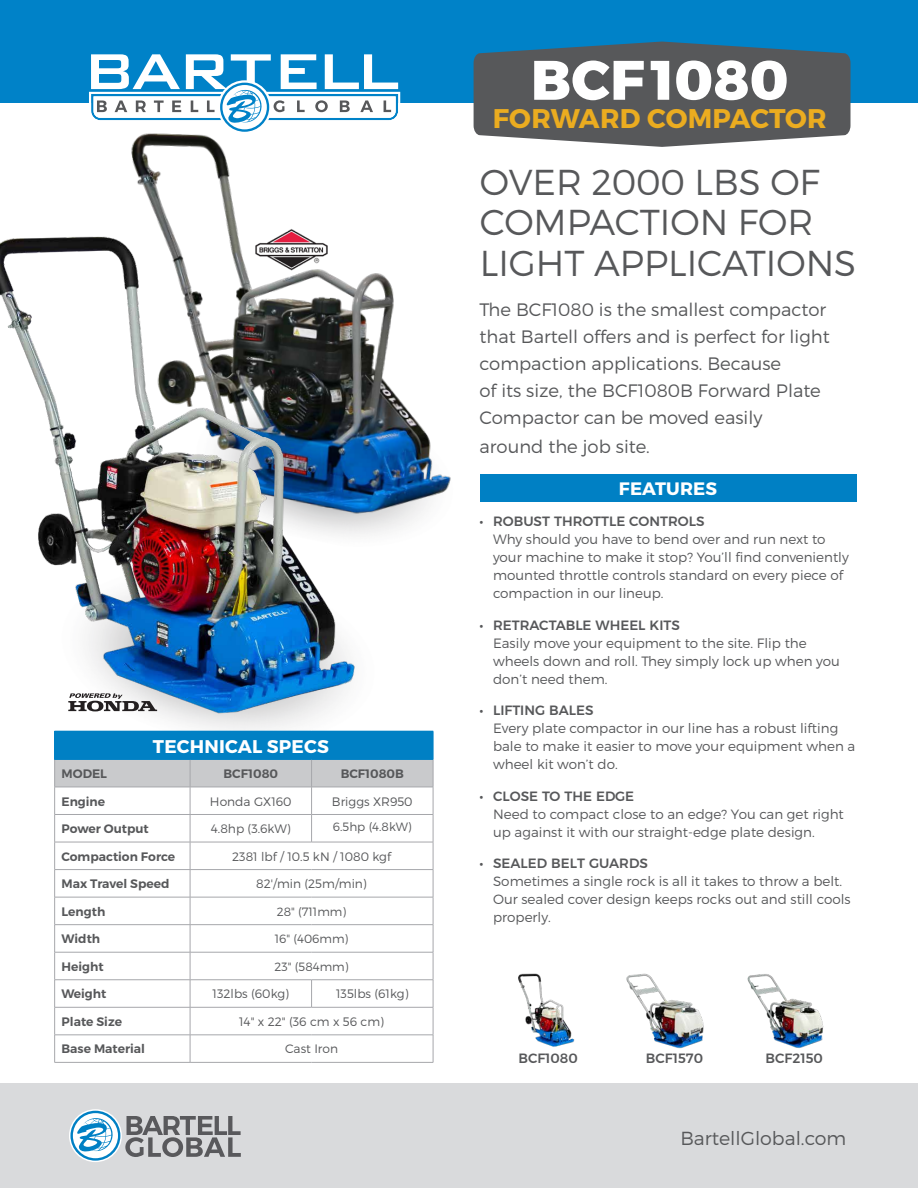
<style>
.page{position:relative;width:918px;height:1188px;background:#fff}
.page>*{position:absolute;margin:0;border:0;box-sizing:border-box;transform-origin:0 0}
.SPEC_SHEET_-_title{font:800 55.5px "Montserrat";letter-spacing:.005em;color:#fff}
.SPEC_SHEET_-_title-2{font:300 36px/40.5px "Montserrat";color:#57585a}
.SPEC_SHEET_-_subtitl{font:700 27px "Montserrat";letter-spacing:.01em;color:#ebac20}
.SPEC_SHEET_-_head{font:300 18.9px "Montserrat";color:#57585a}
.t1{font:700 18.3px "Montserrat";letter-spacing:.01em;color:#fff}
.SPEC_SHEET_-_blurb{font:300 18px/27.3px "Montserrat";color:#57585a}
.t2{font:700 18px "Montserrat";letter-spacing:.01em;color:#fff}
.t3{font:300 13.5px/18px "Montserrat";color:#57585a}
.series_caption{font:500 13.5px "Montserrat";color:#57585a}
.TECHNICAL_SPECS_body{font:300 12.3px "Montserrat";color:#57585a}
.TECHNICAL_SPECS_-_RO{font:600 12.3px "Montserrat";color:#57585a}
.TECHNICAL_SPECS_body-2{font:300 12px "Montserrat";color:#57585a}
.SPECS_TABLE_2{font:300 12px "Montserrat";color:#57585a}
.s1{font-weight:500}
</style>
<div class="page">
<img style="left:131px;top:118px;width:351px;height:411px">
<div style="left:480px;top:474px;width:376px;height:27px;background:#0080c4"></div>
<div style="left:0;top:0;width:918px;height:103px;background:#0082c8"></div>
<svg style="left:474px;top:42px;width:377px;height:105px;background:#5c6469"></svg>
<svg style="left:89px;top:54px;width:311px;height:78px"></svg>
<div style="left:0;top:1083px;width:918px;height:105px;background:#d9dadc"></div>
<svg style="left:70px;top:1111px;width:171px;height:50px"></svg>
<img style="left:0;top:213px;width:387px;height:518px">
<hr style="left:190px;top:1062px;width:122px;height:1px;background:#a6a7ab">
<hr style="left:312px;top:1062px;width:121px;height:1px;background:#a6a7ab">
<hr style="left:54px;top:1062px;width:136px;height:1px;background:#a6a7ab">
<svg style="left:54px;top:731px;width:380px;height:331px"></svg>
<hr style="left:54px;top:869px;width:136px;height:1px;background:#a6a7ab">
<img style="left:518px;top:973px;width:57px;height:74px">
<img style="left:626px;top:973px;width:78px;height:76px">
<img style="left:747px;top:974px;width:77px;height:74px">
<img style="left:253px;top:226px;width:77px;height:46px">
<svg style="left:68px;top:693px;width:89px;height:18px"></svg>
<p class="t1" style="left:153px;top:735px;width:177px">TECHNICAL SPECS</p>
<p class="TECHNICAL_SPECS_-_RO" style="left:62px;top:766px;width:47px">MODEL</p>
<p class="TECHNICAL_SPECS_-_RO" style="left:224px;top:766px;width:56px">BCF1080</p>
<p class="TECHNICAL_SPECS_-_RO" style="left:341px;top:766px;width:65px">BCF1080B</p>
<p class="TECHNICAL_SPECS_-_RO" style="left:62px;top:794px;width:45px">Engine</p>
<p class="TECHNICAL_SPECS_body" style="left:210px;top:794px;width:83px">Honda GX160</p>
<p class="TECHNICAL_SPECS_body" style="left:332px;top:794px;width:82px">Briggs XR950</p>
<p class="TECHNICAL_SPECS_-_RO" style="left:62px;top:821px;width:89px">Power Output</p>
<p class="TECHNICAL_SPECS_body" style="left:211px;top:821px;width:81px">4.8hp (3.6kW)</p>
<p class="SPECS_TABLE_2" style="left:333px;top:820px;width:80px">6.5hp (4.8kW)</p>
<p class="TECHNICAL_SPECS_-_RO" style="left:62px;top:849px;width:115px">Compaction Force</p>
<p class="TECHNICAL_SPECS_body" style="left:232px;top:849px;width:160px">2381 lbf / 10.5 kN / 1080 kgf</p>
<p class="TECHNICAL_SPECS_-_RO" style="left:62px;top:876px;width:109px">Max Travel Speed</p>
<p class="TECHNICAL_SPECS_body" style="left:256px;top:876px;width:112px">82'/min (25m/min)</p>
<p class="TECHNICAL_SPECS_-_RO" style="left:62px;top:904px;width:45px">Length</p>
<p class="TECHNICAL_SPECS_body-2" style="left:277px;top:904px;width:71px">28" (711mm)</p>
<p class="TECHNICAL_SPECS_-_RO" style="left:62px;top:931px;width:40px">Width</p>
<p class="TECHNICAL_SPECS_body-2" style="left:275px;top:932px;width:75px">16" (406mm)</p>
<p class="TECHNICAL_SPECS_-_RO" style="left:62px;top:959px;width:44px">Height</p>
<p class="TECHNICAL_SPECS_body-2" style="left:275px;top:959px;width:75px">23" (584mm)</p>
<p class="TECHNICAL_SPECS_-_RO" style="left:62px;top:986px;width:46px">Weight</p>
<p class="TECHNICAL_SPECS_body" style="left:213px;top:986px;width:78px">132lbs (60kg)</p>
<p class="TECHNICAL_SPECS_body" style="left:336px;top:986px;width:74px">135lbs (61kg)</p>
<p class="TECHNICAL_SPECS_-_RO" style="left:62px;top:1014px;width:62px">Plate Size</p>
<p class="TECHNICAL_SPECS_body" style="left:239px;top:1014px;width:146px">14" x 22" (36 cm x 56 cm)</p>
<p class="TECHNICAL_SPECS_-_RO" style="left:62px;top:1041px;width:85px">Base Material</p>
<p class="TECHNICAL_SPECS_body" style="left:285px;top:1042px;width:55px">Cast Iron</p>
<p class="SPEC_SHEET_-_title" style="left:531px;top:46px;width:259px">BCF1080</p>
<p class="SPEC_SHEET_-_subtitl" style="left:493px;top:102px;width:335px">FORWARD COMPACTOR</p>
<p class="SPEC_SHEET_-_title-2" style="left:480px;top:161px;width:378px">OVER 2000 LBS OF<br>COMPACTION FOR<br>LIGHT APPLICATIONS</p>
<p class="SPEC_SHEET_-_blurb" style="left:480px;top:296px;width:352px">The BCF1080 is the smallest compactor that Bartell offers and is perfect for light compaction applications. Because<br>of its size, the BCF1080B Forward Plate Compactor can be moved easily around the job site.</p>
<p class="t2" style="left:619px;top:477px;width:100px">FEATURES</p>
<p class="t3" style="left:493px;top:512px;width:357px;text-indent:-14px"><span class="s1">• ROBUST THROTTLE CONTROLS<br></span>Why should you have to bend over and run next to your machine to make it stop? You’ll find conveniently mounted throttle controls standard on every piece of compaction in our lineup.</p>
<p class="t3" style="left:493px;top:616px;width:348px;text-indent:-14px"><span class="s1">• RETRACTABLE WHEEL KITS<br></span>Easily move your equipment to the site. Flip the wheels down and roll. They simply lock up when you don’t need them.</p>
<p class="t3" style="left:493px;top:701px;width:364px;text-indent:-14px"><span class="s1">• LIFTING BALES<br></span>Every plate compactor in our line has a robust lifting bale to make it easier to move your equipment when a wheel kit won’t do.</p>
<p class="t3" style="left:493px;top:787px;width:352px;text-indent:-14px"><span class="s1">• CLOSE TO THE EDGE<br></span>Need to compact close to an edge? You can get right up against it with our straight-edge plate design.</p>
<p class="t3" style="left:493px;top:854px;width:359px;text-indent:-14px"><span class="s1">• SEALED BELT GUARDS<br></span>Sometimes a single rock is all it takes to throw a belt.<br>Our sealed cover design keeps rocks out and still cools properly.</p>
<p class="series_caption" style="left:518px;top:1047px;width:61px">BCF1080</p>
<p class="series_caption" style="left:646px;top:1047px;width:59px">BCF1570</p>
<p class="series_caption" style="left:766px;top:1047px;width:59px">BCF2150</p>
<p class="SPEC_SHEET_-_head" style="left:680px;top:1127px;width:167px">BartellGlobal.com</p>
</div>
